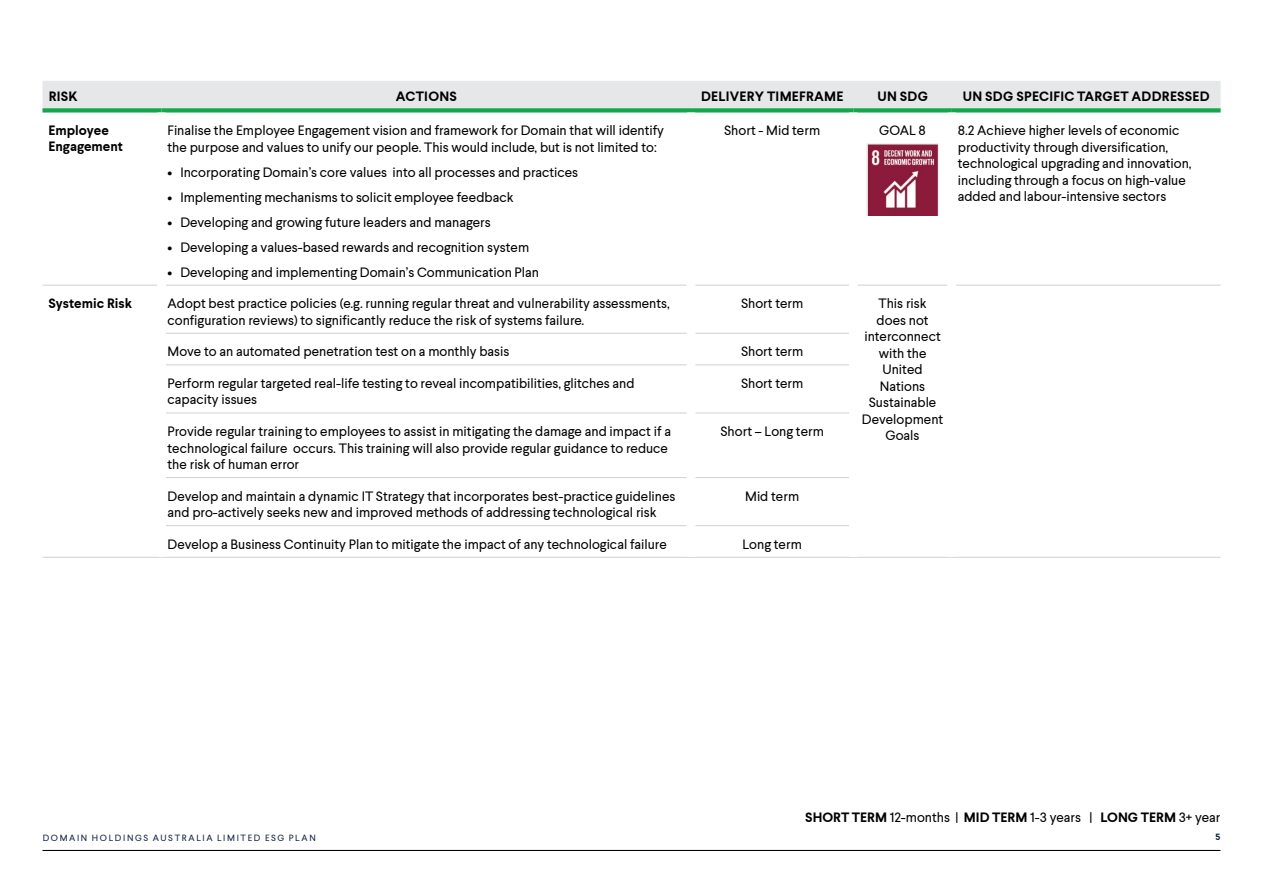
<style>
.page{position:relative;width:1263px;height:893px;background:#fff}
.page>*{position:absolute;margin:0;border:0;box-sizing:border-box;transform-origin:0 0}
.t1{font:13.5px/16.5px "Larsseit";color:#000}
.t2{font:700 13.5px "Larsseit";letter-spacing:.02em;color:#000}
.t3{font:700 13.5px/16.5px "Larsseit";color:#000}
.t4{font:9px "Larsseit";letter-spacing:.185em;color:#122046}
.t5{font:700 9px "Larsseit";color:#122046}
.s1{font-weight:700}
</style>
<div class="page">
<hr style="left:43px;top:850px;width:1177px;height:1px;background:#000">
<div style="left:43px;top:81px;width:1177px;height:27px;background:#e6e7e8"></div>
<div style="left:43px;top:108px;width:119px;height:5px;background:#13a84a"></div>
<div style="left:162px;top:108px;width:529px;height:5px;background:#13a84a"></div>
<div style="left:691px;top:108px;width:162px;height:5px;background:#13a84a"></div>
<div style="left:853px;top:108px;width:99px;height:5px;background:#13a84a"></div>
<div style="left:952px;top:108px;width:268px;height:5px;background:#13a84a"></div>
<hr style="left:43px;top:285px;width:114px;height:1px;background:#d1d3d4">
<hr style="left:166px;top:285px;width:521px;height:1px;background:#d1d3d4">
<hr style="left:695px;top:285px;width:154px;height:1px;background:#d1d3d4">
<hr style="left:857px;top:285px;width:90px;height:1px;background:#d1d3d4">
<hr style="left:956px;top:285px;width:264px;height:1px;background:#d1d3d4">
<hr style="left:166px;top:333px;width:521px;height:1px;background:#d1d3d4">
<hr style="left:695px;top:333px;width:154px;height:1px;background:#d1d3d4">
<hr style="left:166px;top:364px;width:521px;height:1px;background:#d1d3d4">
<hr style="left:695px;top:364px;width:154px;height:1px;background:#d1d3d4">
<hr style="left:166px;top:412px;width:521px;height:1px;background:#d1d3d4">
<hr style="left:695px;top:412px;width:154px;height:1px;background:#d1d3d4">
<hr style="left:166px;top:477px;width:521px;height:1px;background:#d1d3d4">
<hr style="left:695px;top:477px;width:154px;height:1px;background:#d1d3d4">
<hr style="left:166px;top:525px;width:521px;height:1px;background:#d1d3d4">
<hr style="left:695px;top:525px;width:154px;height:1px;background:#d1d3d4">
<hr style="left:43px;top:557px;width:119px;height:1px;background:#d1d3d4">
<hr style="left:162px;top:557px;width:529px;height:1px;background:#d1d3d4">
<hr style="left:691px;top:557px;width:162px;height:1px;background:#d1d3d4">
<hr style="left:853px;top:557px;width:99px;height:1px;background:#d1d3d4">
<hr style="left:952px;top:557px;width:268px;height:1px;background:#d1d3d4">
<img style="left:867px;top:144px;width:71px;height:71px">
<p class="t2" style="left:49px;top:88px;width:31px">RISK</p>
<p class="t2" style="left:396px;top:88px;width:62px">ACTIONS</p>
<p class="t2" style="left:701px;top:88px;width:144px">DELIVERY TIMEFRAME</p>
<p class="t2" style="left:877px;top:88px;width:52px">UN SDG</p>
<p class="t2" style="left:963px;top:88px;width:248px">UN SDG SPECIFIC TARGET ADDRESSED</p>
<p class="t3" style="left:49px;top:122px;width:76px">Employee<br>Engagement</p>
<p class="t1" style="left:168px;top:122px;width:498px">Finalise the Employee Engagement vision and framework for Domain that will identify the purpose and values to unify our people. This would include, but is not limited to:</p>
<p class="t1" style="left:168px;top:164px;width:412px">• Incorporating Domain’s core values into all processes and practices</p>
<p class="t1" style="left:168px;top:189px;width:347px">• Implementing mechanisms to solicit employee feedback</p>
<p class="t1" style="left:168px;top:214px;width:325px">• Developing and growing future leaders and managers</p>
<p class="t1" style="left:168px;top:239px;width:363px">• Developing a values-based rewards and recognition system</p>
<p class="t1" style="left:168px;top:264px;width:373px">• Developing and implementing Domain’s Communication Plan</p>
<p class="t1" style="left:724px;top:122px;width:97px">Short - Mid term</p>
<p class="t1" style="left:879px;top:122px;width:48px">GOAL 8</p>
<p class="t1" style="left:958px;top:122px;width:235px">8.2 Achieve higher levels of economic productivity through diversification, technological upgrading and innovation, including through a focus on high-value added and labour-intensive sectors</p>
<p class="t3" style="left:49px;top:295px;width:85px">Systemic Risk</p>
<p class="t1" style="left:168px;top:295px;width:504px">Adopt best practice policies (e.g. running regular threat and vulnerability assessments, configuration reviews) to significantly reduce the risk of systems failure.</p>
<p class="t1" style="left:741px;top:295px;width:64px">Short term</p>
<p class="t1" style="left:862px;top:295px;width:83px;text-align:center">This risk<br>does not interconnect with the<br>United<br>Nations<br>Sustainable<br>Development<br>Goals</p>
<p class="t1" style="left:168px;top:343px;width:343px">Move to an automated penetration test on a monthly basis</p>
<p class="t1" style="left:741px;top:343px;width:64px">Short term</p>
<p class="t1" style="left:168px;top:375px;width:468px">Perform regular targeted real-life testing to reveal incompatibilities, glitches and capacity issues</p>
<p class="t1" style="left:741px;top:375px;width:64px">Short term</p>
<p class="t1" style="left:168px;top:423px;width:505px">Provide regular training to employees to assist in mitigating the damage and impact if a technological failure occurs. This training will also provide regular guidance to reduce the risk of human error</p>
<p class="t1" style="left:720px;top:423px;width:105px">Short – Long term</p>
<p class="t1" style="left:168px;top:488px;width:509px">Develop and maintain a dynamic IT Strategy that incorporates best-practice guidelines and pro-actively seeks new and improved methods of addressing technological risk</p>
<p class="t1" style="left:745px;top:488px;width:55px">Mid term</p>
<p class="t1" style="left:168px;top:536px;width:501px">Develop a Business Continuity Plan to mitigate the impact of any technological failure</p>
<p class="t1" style="left:742px;top:536px;width:61px">Long term</p>
<p class="t1" style="left:805px;top:809px;width:417px"><span class="s1">SHORT TERM</span> 12-months | <span class="s1">MID TERM</span> 1-3 years | <span class="s1">LONG TERM</span> 3+ year</p>
<p class="t4" style="left:43px;top:832px;width:275px">DOMAIN HOLDINGS AUSTRALIA LIMITED ESG PLAN</p>
<p class="t5" style="left:1215px;top:832px;width:6px">5</p>
</div>
